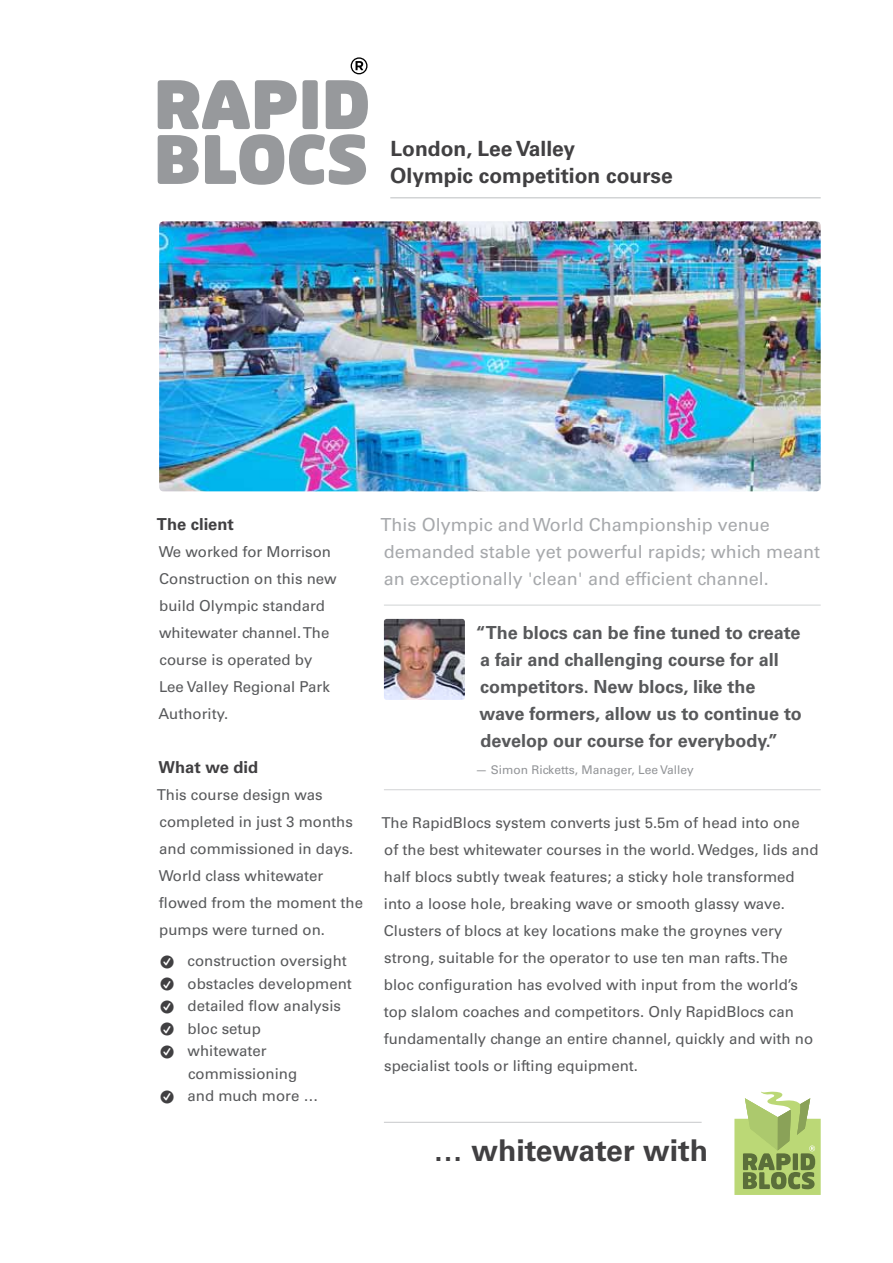
<style>
.page{position:relative;width:893px;height:1263px;background:#fff}
.page>*{position:absolute;margin:0;border:0;box-sizing:border-box;transform-origin:0 0}
.t1{font:700 30px "Univers LT Std";color:#414042}
.t2{font:700 21px/27px "Univers LT Std";color:#414042}
.t3{font:700 18px/27px "Univers LT Std";color:#58595b}
.t4{font:18px/27px "Univers LT Std";color:#a7a9ac}
.t5{font:700 16.5px "Univers LT Std";color:#414042}
.t6{font:15px/27px "Univers LT Std";color:#58595b}
.t7{font:12px "Univers LT Std";color:#939598}
.s1{font-size:36px;color:#414042}
.s2{font-family:"Entypo";font-size:21px;color:#fff}
</style>
<div class="page">
<img style="left:159px;top:221px;width:662px;height:270px">
<hr style="left:384px;top:605px;width:437px;height:1px;background:#d1d3d4">
<hr style="left:384px;top:789px;width:437px;height:1px;background:#d1d3d4">
<svg style="left:158px;top:80px;width:210px;height:105px"></svg>
<svg style="left:351px;top:57px;width:16px;height:17px"></svg>
<img style="left:384px;top:619px;width:81px;height:81px">
<hr style="left:390px;top:198px;width:431px;height:1px;background:#bcbec0">
<svg style="left:734px;top:1091px;width:87px;height:104px"></svg>
<hr style="left:384px;top:1122px;width:318px;height:1px;background:#c7c8ca">
<h2 class="t2" style="left:390px;top:135px;width:284px">London, Lee Valley<br>Olympic competition course</h2>
<p class="t5" style="left:157px;top:515px;width:79px">The client</p>
<p class="t6" style="left:158px;top:539px;width:180px">We worked for Morrison<br>Construction on this new build Olympic standard whitewater channel. The course is operated by<br>Lee Valley Regional Park<br>Authority.</p>
<p class="t5" style="left:159px;top:758px;width:101px">What we did</p>
<p class="t6" style="left:157px;top:782px;width:208px">This course design was completed in just 3 months and commissioned in days.<br>World class whitewater flowed from the moment the pumps were turned on.</p>
<p class="t6" style="left:161px;top:948px;width:188px"><span class="s1">•</span><span class="s2">W</span> construction oversight</p>
<p class="t6" style="left:161px;top:970px;width:193px"><span class="s1">•</span><span class="s2">W</span> obstacles development</p>
<p class="t6" style="left:161px;top:993px;width:182px"><span class="s1">•</span><span class="s2">W</span> detailed flow analysis</p>
<p class="t6" style="left:161px;top:1015px;width:102px"><span class="s1">•</span><span class="s2">W</span> bloc setup</p>
<p class="t6" style="left:188px;top:1040px;width:111px;line-height:22.5px;text-indent:-27px"><span class="s1">•</span><span class="s2">W</span> whitewater commissioning</p>
<p class="t6" style="left:161px;top:1083px;width:159px"><span class="s1">•</span><span class="s2">W</span> and much more …</p>
<p class="t4" style="left:381px;top:512px;width:441px">This Olympic and World Championship venue demanded stable yet powerful rapids; which meant an exceptionally 'clean' and efficient channel.</p>
<p class="t3" style="left:476px;top:620px;width:327px">“The blocs can be fine tuned to create a fair and challenging course for all competitors. New blocs, like the<br>wave formers, allow us to continue to develop our course for everybody.”</p>
<p class="t7" style="left:475px;top:763px;width:220px">— Simon Ricketts, Manager, Lee Valley</p>
<p class="t6" style="left:381px;top:810px;width:439px">The RapidBlocs system converts just 5.5m of head into one<br>of the best whitewater courses in the world. Wedges, lids and half blocs subtly tweak features; a sticky hole transformed into a loose hole, breaking wave or smooth glassy wave.<br>Clusters of blocs at key locations make the groynes very strong, suitable for the operator to use ten man rafts. The bloc configuration has evolved with input from the world’s top slalom coaches and competitors. Only RapidBlocs can fundamentally change an entire channel, quickly and with no specialist tools or lifting equipment.</p>
<h1 class="t1" style="left:433px;top:1133px;width:276px">… whitewater with</h1>
</div>
